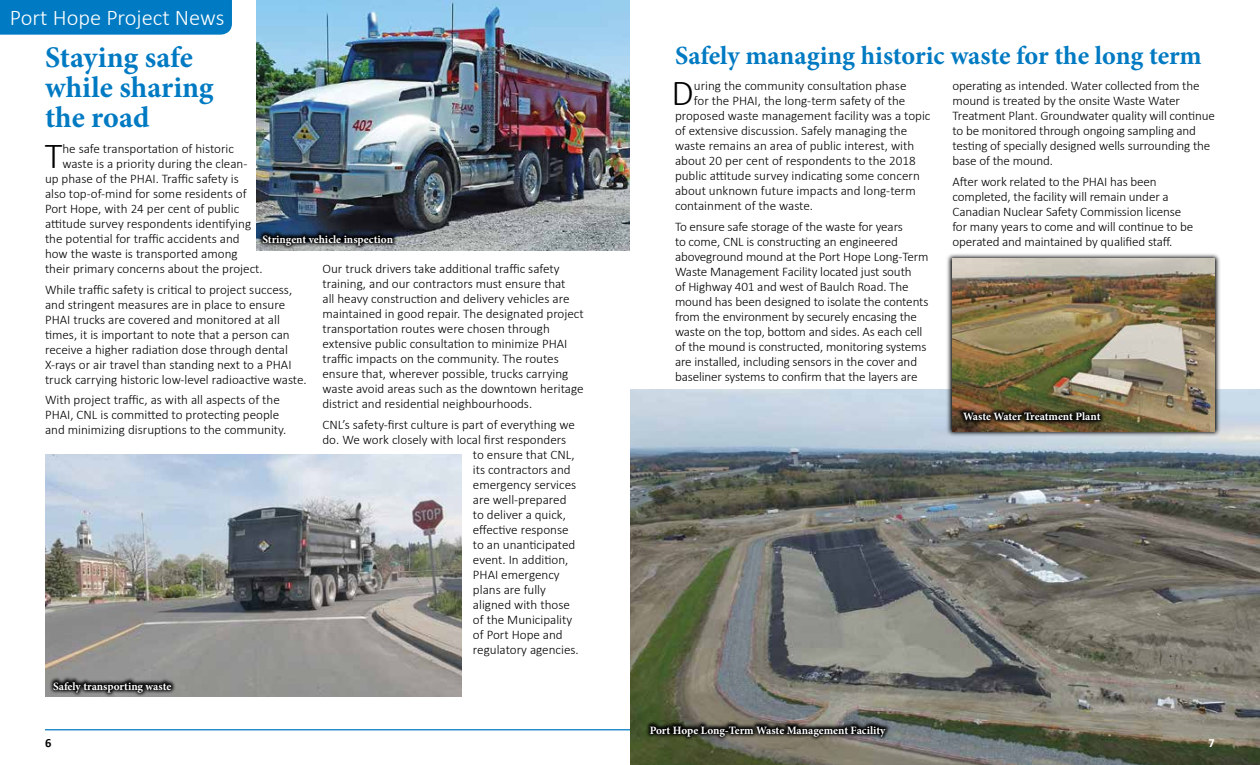
<style>
.page{position:relative;width:1260px;height:765px;background:#fff}
.page>*{position:absolute;margin:0;border:0;box-sizing:border-box;transform-origin:0 0}
.t1{font:300 36.75px "Calibri";color:#000}
.t2{font:700 30px/30px "Minion Pro";color:#007ac2}
.t3{font:700 26.25px "Minion Pro";color:#007ac2}
.t4{font:300 22.5px "Calibri";color:#fff}
.t5{font:300 13.12px/15px "Calibri";color:#000}
.t6{font:700 12.5px "Calibri";color:#000}
.t7{font:700 12.5px "Calibri";color:#fff}
.t8{font:700 11.25px "Minion Pro";letter-spacing:-.005em;color:#fff}
</style>
<div class="page">
<div style="left:0;top:0;width:232px;height:35px;background:#007ac2"></div>
<hr style="left:45px;top:729px;width:1170px;height:1px;background:#007ac2">
<img style="left:45px;top:455px;width:417px;height:241px">
<svg style="left:48px;top:676px;width:128px;height:21px;background:#565655"></svg>
<img style="left:630px;top:390px;width:630px;height:375px">
<svg style="left:645px;top:720px;width:245px;height:21px;background:#414138"></svg>
<svg style="left:946px;top:254px;width:275px;height:183px;background:#a5a7a7"></svg>
<img style="left:952px;top:259px;width:263px;height:172px">
<img style="left:256px;top:0;width:374px;height:250px">
<svg style="left:958px;top:407px;width:147px;height:18px;background:#382c19"></svg>
<svg style="left:258px;top:229px;width:140px;height:21px;background:#3a414a"></svg>
<h3 class="t4" style="left:10px;top:4px;width:216px">Port Hope Project News</h3>
<h2 class="t2" style="left:45px;top:42px;width:170px">Staying safe while sharing the road</h2>
<h1 class="t1" style="left:45px;top:133px;width:19px">T</h1>
<p class="t5" style="left:62px;top:141px;width:173px">he safe transportation of historic</p>
<p class="t5" style="left:62px;top:156px;width:187px">waste is a priority during the clean-</p>
<p class="t5" style="left:45px;top:171px;width:195px">up phase of the PHAI. Traffic safety is</p>
<p class="t5" style="left:45px;top:186px;width:203px">also top-of-mind for some residents of</p>
<p class="t5" style="left:45px;top:201px;width:196px">Port Hope, with 24 per cent of public</p>
<p class="t5" style="left:45px;top:216px;width:208px">attitude survey respondents identifying</p>
<p class="t5" style="left:45px;top:231px;width:196px">the potential for traffic accidents and</p>
<p class="t5" style="left:45px;top:246px;width:194px">how the waste is transported among</p>
<p class="t5" style="left:45px;top:261px;width:219px">their primary concerns about the project.</p>
<p class="t5" style="left:45px;top:282px;width:263px">While traffic safety is critical to project success, and stringent measures are in place to ensure PHAI trucks are covered and monitored at all times, it is important to note that a person can receive a higher radiation dose through dental X-rays or air travel than standing next to a PHAI truck carrying historic low-level radioactive waste.</p>
<p class="t5" style="left:45px;top:392px;width:243px">With project traffic, as with all aspects of the<br>PHAI, CNL is committed to protecting people and minimizing disruptions to the community.</p>
<p class="t8" style="left:262px;top:231px;width:132px">Stringent vehicle inspection</p>
<p class="t5" style="left:323px;top:261px;width:263px">Our truck drivers take additional traffic safety training, and our contractors must ensure that<br>all heavy construction and delivery vehicles are maintained in good repair. The designated project transportation routes were chosen through extensive public consultation to minimize PHAI traffic impacts on the community. The routes ensure that, wherever possible, trucks carrying waste avoid areas such as the downtown heritage district and residential neighbourhoods.</p>
<p class="t5" style="left:323px;top:417px;width:254px">CNL’s safety-first culture is part of everything we</p>
<p class="t5" style="left:323px;top:432px;width:245px">do. We work closely with local first responders</p>
<p class="t5" style="left:473px;top:447px;width:103px">to ensure that CNL,</p>
<p class="t5" style="left:473px;top:462px;width:99px">its contractors and</p>
<p class="t5" style="left:473px;top:477px;width:105px">emergency services</p>
<p class="t5" style="left:473px;top:492px;width:95px">are well-prepared</p>
<p class="t5" style="left:473px;top:507px;width:94px">to deliver a quick,</p>
<p class="t5" style="left:473px;top:522px;width:97px">effective response</p>
<p class="t5" style="left:473px;top:537px;width:104px">to an unanticipated</p>
<p class="t5" style="left:473px;top:552px;width:97px">event. In addition,</p>
<p class="t5" style="left:473px;top:567px;width:88px">PHAI emergency</p>
<p class="t5" style="left:473px;top:582px;width:75px">plans are fully</p>
<p class="t5" style="left:473px;top:597px;width:98px">aligned with those</p>
<p class="t5" style="left:473px;top:612px;width:101px">of the Municipality</p>
<p class="t5" style="left:473px;top:627px;width:91px">of Port Hope and</p>
<p class="t5" style="left:473px;top:642px;width:107px">regulatory agencies.</p>
<p class="t8" style="left:53px;top:678px;width:120px">Safely transporting waste</p>
<p class="t6" style="left:45px;top:734px;width:8px">6</p>
<h3 class="t3" style="left:675px;top:37px;width:528px">Safely managing historic waste for the long term</h3>
<h1 class="t1" style="left:672px;top:70px;width:24px">D</h1>
<p class="t5" style="left:694px;top:78px;width:214px">uring the community consultation phase</p>
<p class="t5" style="left:953px;top:78px;width:264px">operating as intended. Water collected from the mound is treated by the onsite Waste Water Treatment Plant. Groundwater quality will continue to be monitored through ongoing sampling and testing of specially designed wells surrounding the base of the mound.</p>
<p class="t5" style="left:953px;top:174px;width:242px">After work related to the PHAI has been completed, the facility will remain under a Canadian Nuclear Safety Commission license for many years to come and will continue to be operated and maintained by qualified staff.</p>
<p class="t5" style="left:694px;top:93px;width:213px">for the PHAI, the long-term safety of the</p>
<p class="t5" style="left:675px;top:108px;width:257px">proposed waste management facility was a topic</p>
<p class="t5" style="left:675px;top:123px;width:234px">of extensive discussion. Safely managing the</p>
<p class="t5" style="left:675px;top:138px;width:241px">waste remains an area of public interest, with</p>
<p class="t5" style="left:675px;top:153px;width:242px">about 20 per cent of respondents to the 2018</p>
<p class="t5" style="left:675px;top:168px;width:246px">public attitude survey indicating some concern</p>
<p class="t5" style="left:675px;top:183px;width:242px">about unknown future impacts and long-term</p>
<p class="t5" style="left:675px;top:198px;width:140px">containment of the waste.</p>
<p class="t5" style="left:675px;top:219px;width:255px">To ensure safe storage of the waste for years<br>to come, CNL is constructing an engineered aboveground mound at the Port Hope Long-Term Waste Management Facility located just south<br>of Highway 401 and west of Baulch Road. The mound has been designed to isolate the contents from the environment by securely encasing the waste on the top, bottom and sides. As each cell of the mound is constructed, monitoring systems are installed, including sensors in the cover and baseliner systems to confirm that the layers are</p>
<p class="t8" style="left:963px;top:408px;width:139px">Waste Water Treatment Plant</p>
<p class="t8" style="left:650px;top:722px;width:237px">Port Hope Long-Term Waste Management Facility</p>
<p class="t7" style="left:1209px;top:734px;width:8px">7</p>
</div>
